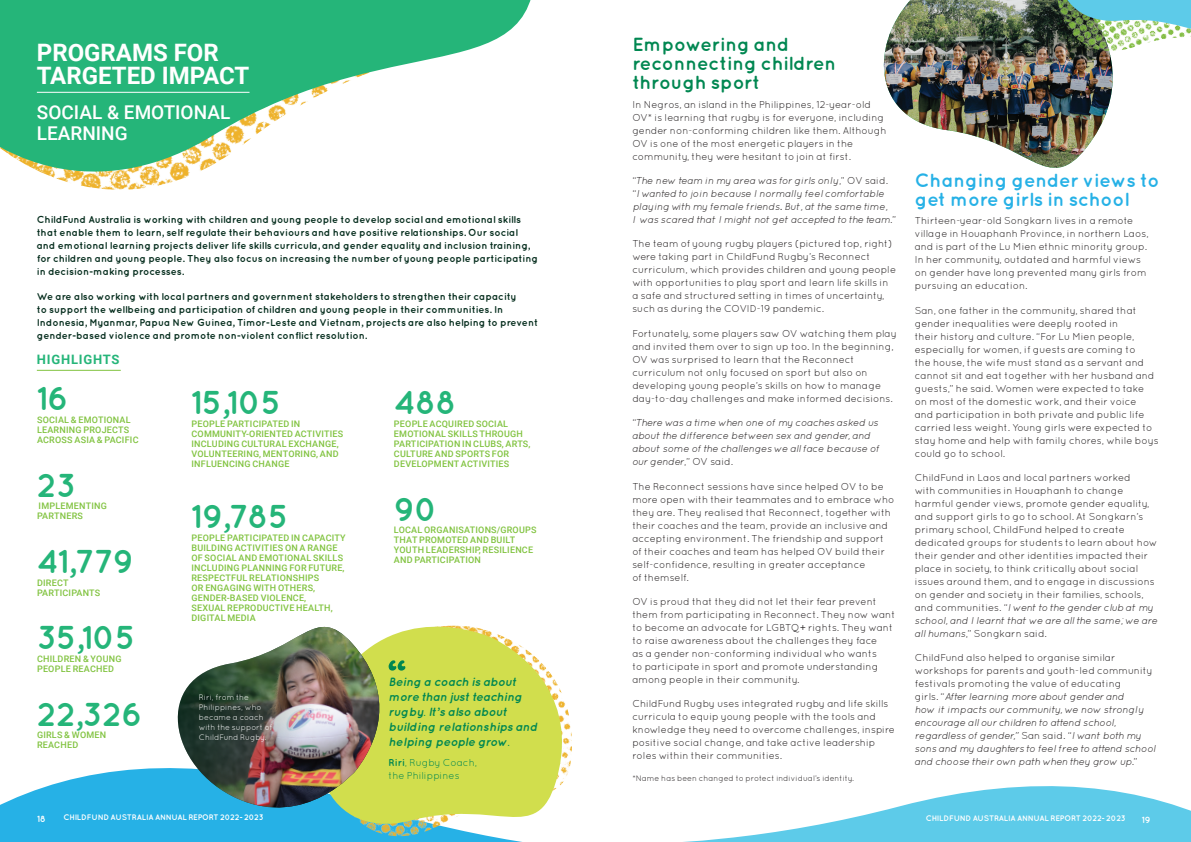
<style>
.page{position:relative;width:1191px;height:842px;background:#fff}
.page>*{position:absolute;margin:0;border:0;box-sizing:border-box;transform-origin:0 0}
.pull_out_No{font:700 33px "Quicksand";letter-spacing:-.01em;color:#25b579}
.t1{font:700 24px/23px "Roboto";color:#fff}
.t2{font:700 19px/19px "Quicksand";color:#008751}
.t3{font:700 19px/19px "Quicksand";color:#26b1e6}
.t4{font:500 19px/21px "Roboto";color:#fff}
.Body{font:700 13px "Roboto";letter-spacing:.06em;color:#25b579}
.t5{font:italic 700 12px/15px "Quicksand";color:#008751}
.Body-2{font:10px/13px "Quicksand";color:#231f20}
.Body-3{font:700 10px/13px "Quicksand";color:#042c1c}
.Body-4{font:italic 10px/13px "Quicksand";letter-spacing:-.015em;color:#231f20}
.t6{font:10px/13px "Quicksand";color:#008751}
.pull_out_No_text{font:500 9px/10px "Roboto";letter-spacing:.025em;color:#81c340}
.t7{font:700 9px "Quicksand";color:#fff}
.t8{font:700 8px "Quicksand";letter-spacing:-.02em;color:#fff}
.Body-5{font:8px/10px "Quicksand";color:#fff}
.Body-6{font:8px "Quicksand";color:#231f20}
.s1{font-weight:700}
.s2{font-style:normal}
.s3{font-style:italic}
</style>
<div class="page">
<svg style="left:683px;top:786px;width:508px;height:56px;fill:#5dcbe9"></svg>
<svg style="left:0;top:0;width:531px;height:190px;fill:#25b579"></svg>
<svg style="left:0;top:768px;width:289px;height:74px;background:#47bce9"></svg>
<hr style="left:37px;top:92px;width:212px;height:1px;background:#fff">
<svg style="left:289px;top:625px;width:283px;height:217px;fill:#d1de4d"></svg>
<svg style="left:390px;top:660px;width:15px;height:11px"></svg>
<img style="left:151px;top:627px;width:239px;height:202px">
<img style="left:883px;top:0;width:230px;height:168px">
<hr style="left:37px;top:370px;width:84px;height:1px;background:#81c340">
<svg style="left:1037px;top:0;width:154px;height:57px"></svg>
<h1 class="t1" style="left:37px;top:40px;width:214px">PROGRAMS FOR<br>TARGETED IMPACT</h1>
<h1 class="t4" style="left:37px;top:101px;width:195px">SOCIAL &amp; EMOTIONAL<br>LEARNING</h1>
<p class="Body-3" style="left:37px;top:213px;width:503px">ChildFund Australia is working with children and young people to develop social and emotional skills that enable them to learn, self regulate their behaviours and have positive relationships. Our social and emotional learning projects deliver life skills curricula, and gender equality and inclusion training, for children and young people. They also focus on increasing the number of young people participating in decision-making processes.</p>
<p class="Body-3" style="left:37px;top:289px;width:503px">We are also working with local partners and government stakeholders to strengthen their capacity<br>to support the wellbeing and participation of children and young people in their communities. In Indonesia, Myanmar, Papua New Guinea, Timor-Leste and Vietnam, projects are also helping to prevent gender-based violence and promote non-violent conflict resolution.</p>
<p class="Body" style="left:37px;top:350px;width:84px">HIGHLIGHTS</p>
<p class="pull_out_No" style="left:37px;top:379px;width:33px">16</p>
<p class="pull_out_No_text" style="left:37px;top:414px;width:103px">SOCIAL &amp; EMOTIONAL<br>LEARNING PROJECTS<br>ACROSS ASIA &amp; PACIFIC</p>
<p class="pull_out_No" style="left:37px;top:465px;width:41px">23</p>
<p class="pull_out_No_text" style="left:37px;top:501px;width:71px">IMPLEMENTING<br>PARTNERS</p>
<p class="pull_out_No" style="left:37px;top:541px;width:99px">41,779</p>
<p class="pull_out_No_text" style="left:37px;top:577px;width:65px">DIRECT<br>PARTICIPANTS</p>
<p class="pull_out_No" style="left:37px;top:618px;width:100px">35,105</p>
<p class="pull_out_No_text" style="left:37px;top:653px;width:86px">CHILDREN &amp; YOUNG<br>PEOPLE REACHED</p>
<p class="pull_out_No" style="left:37px;top:694px;width:107px">22,326</p>
<p class="pull_out_No_text" style="left:37px;top:730px;width:71px">GIRLS &amp; WOMEN<br>REACHED</p>
<p class="pull_out_No" style="left:191px;top:383px;width:91px">15,105</p>
<p class="pull_out_No_text" style="left:191px;top:418px;width:153px">PEOPLE PARTICIPATED IN<br>COMMUNITY-ORIENTED ACTIVITIES<br>INCLUDING CULTURAL EXCHANGE,<br>VOLUNTEERING, MENTORING, AND<br>INFLUENCING CHANGE</p>
<p class="pull_out_No" style="left:191px;top:497px;width:98px">19,785</p>
<p class="pull_out_No_text" style="left:191px;top:532px;width:156px">PEOPLE PARTICIPATED IN CAPACITY<br>BUILDING ACTIVITIES ON A RANGE<br>OF SOCIAL AND EMOTIONAL SKILLS<br>INCLUDING PLANNING FOR FUTURE,<br>RESPECTFUL RELATIONSHIPS<br>OR ENGAGING WITH OTHERS,<br>GENDER-BASED VIOLENCE,<br>SEXUAL REPRODUCTIVE HEALTH,<br>DIGITAL MEDIA</p>
<p class="Body-5" style="left:199px;top:692px;width:75px">Riri, from the<br>Philippines, who became a coach with the support of<br>ChildFund Rugby.</p>
<p class="t7" style="left:37px;top:813px;width:10px">18</p>
<p class="t8" style="left:64px;top:812px;width:202px">CHILDFUND AUSTRALIA ANNUAL REPORT 2022- 2023</p>
<p class="pull_out_No" style="left:394px;top:383px;width:64px">488</p>
<p class="pull_out_No_text" style="left:394px;top:418px;width:138px">PEOPLE ACQUIRED SOCIAL<br>EMOTIONAL SKILLS THROUGH<br>PARTICIPATION IN CLUBS, ARTS,<br>CULTURE AND SPORTS FOR<br>DEVELOPMENT ACTIVITIES</p>
<p class="pull_out_No" style="left:394px;top:489px;width:46px">90</p>
<p class="pull_out_No_text" style="left:394px;top:525px;width:144px">LOCAL ORGANISATIONS/GROUPS<br>THAT PROMOTED AND BUILT<br>YOUTH LEADERSHIP, RESILIENCE<br>AND PARTICIPATION</p>
<h4 class="t5" style="left:388px;top:674px;width:151px">Being a coach is about more than just teaching rugby. It’s also about building relationships and helping people grow.</h4>
<h4 class="t6" style="left:388px;top:756px;width:90px"><span class="s1">Riri</span>, Rugby Coach, the Philippines</h4>
<h2 class="t2" style="left:632px;top:34px;width:205px">Empowering and reconnecting children through sport</h2>
<p class="Body-2" style="left:632px;top:98px;width:256px">In Negros, an island in the Philippines, 12-year-old OV* is learning that rugby is for everyone, including gender non-conforming children like them. Although OV is one of the most energetic players in the community, they were hesitant to join at first.</p>
<p class="Body-4" style="left:632px;top:174px;width:265px"><span class="s2">“</span>The new team in my area was for girls only<span class="s2">,” OV said. “</span>I wanted to join because I normally feel comfortable playing with my female friends. But, at the same time,<br>I was scared that I might not get accepted to the team<span class="s2">.”</span></p>
<p class="Body-2" style="left:632px;top:237px;width:265px">The team of young rugby players (pictured top, right) were taking part in ChildFund Rugby’s Reconnect curriculum, which provides children and young people with opportunities to play sport and learn life skills in a safe and structured setting in times of uncertainty, such as during the COVID-19 pandemic.</p>
<p class="Body-2" style="left:632px;top:327px;width:266px">Fortunately, some players saw OV watching them play and invited them over to sign up too. In the beginning, OV was surprised to learn that the Reconnect curriculum not only focused on sport but also on developing young people’s skills on how to manage day-to-day challenges and make informed decisions.</p>
<p class="Body-4" style="left:632px;top:416px;width:249px"><span class="s2">“</span>There was a time when one of my coaches asked us about the difference between sex and gender, and about some of the challenges we all face because of our gender<span class="s2">,” OV said.</span></p>
<p class="Body-2" style="left:632px;top:479px;width:264px">The Reconnect sessions have since helped OV to be more open with their teammates and to embrace who they are. They realised that Reconnect, together with their coaches and the team, provide an inclusive and accepting environment. The friendship and support of their coaches and team has helped OV build their self-confidence, resulting in greater acceptance<br>of themself.</p>
<p class="Body-2" style="left:632px;top:595px;width:264px">OV is proud that they did not let their fear prevent them from participating in Reconnect. They now want to become an advocate for LGBTQ+ rights. They want to raise awareness about the challenges they face<br>as a gender non-conforming individual who wants<br>to participate in sport and promote understanding among people in their community.</p>
<p class="Body-2" style="left:632px;top:697px;width:264px">ChildFund Rugby uses integrated rugby and life skills curricula to equip young people with the tools and knowledge they need to overcome challenges, inspire positive social change, and take active leadership roles within their communities.</p>
<p class="Body-6" style="left:632px;top:773px;width:223px">*Name has been changed to protect individual’s identity.</p>
<h2 class="t3" style="left:915px;top:170px;width:246px">Changing gender views to get more girls in school</h2>
<p class="Body-2" style="left:915px;top:214px;width:235px">Thirteen-year-old Songkarn lives in a remote village in Houaphanh Province, in northern Laos, and is part of the Lu Mien ethnic minority group.<br>In her community, outdated and harmful views on gender have long prevented many girls from pursuing an education.</p>
<p class="Body-2" style="left:915px;top:304px;width:245px">San, one father in the community, shared that gender inequalities were deeply rooted in<br>their history and culture. “For Lu Mien people, especially for women, if guests are coming to<br>the house, the wife must stand as a servant and cannot sit and eat together with her husband and guests,” he said. Women were expected to take on most of the domestic work, and their voice<br>and participation in both private and public life carried less weight. Young girls were expected to stay home and help with family chores, while boys could go to school.</p>
<p class="Body-2" style="left:915px;top:471px;width:245px">ChildFund in Laos and local partners worked<br>with communities in Houaphanh to change harmful gender views, promote gender equality, and support girls to go to school. At Songkarn’s primary school, ChildFund helped to create dedicated groups for students to learn about how their gender and other identities impacted their place in society, to think critically about social issues around them, and to engage in discussions on gender and society in their families, schools, and communities. “<span class="s3">I went to the gender club at my school, and I learnt that we are all the same; we are all humans</span>,” Songkarn said.</p>
<p class="Body-4" style="left:915px;top:651px;width:242px"><span class="s2">ChildFund also helped to organise similar workshops for parents and youth-led community festivals promoting the value of educating<br>girls. “</span>After learning more about gender and<br>how it impacts our community, we now strongly encourage all our children to attend school, regardless of gender,” <span class="s2">San said. “</span>I want both my sons and my daughters to feel free to attend school and choose their own path when they grow up<span class="s2">.”</span></p>
<p class="t8" style="left:925px;top:813px;width:202px">CHILDFUND AUSTRALIA ANNUAL REPORT 2022- 2023</p>
<p class="t7" style="left:1142px;top:814px;width:10px">19</p>
</div>
